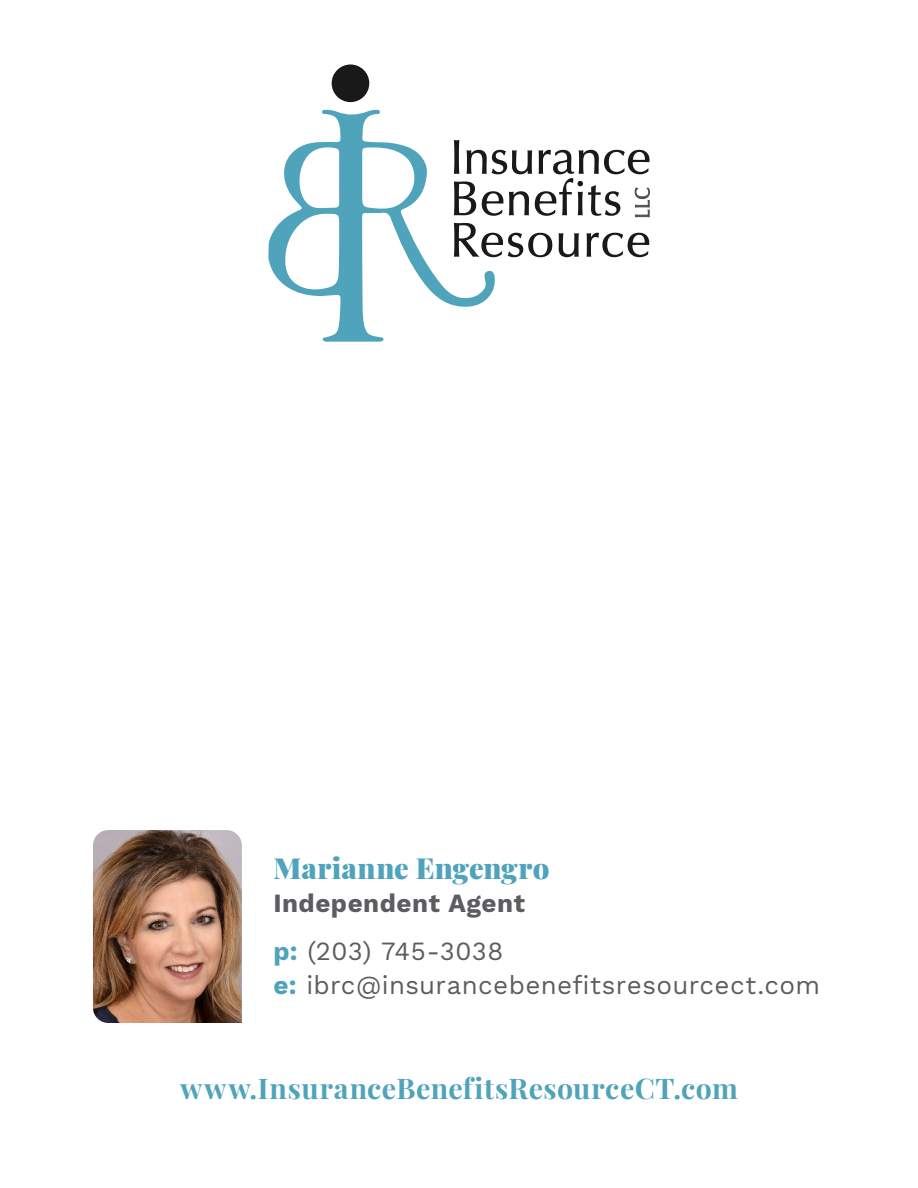
<style>
.page{position:relative;width:918px;height:1188px;background:#fff}
.page>*{position:absolute;margin:0;border:0;box-sizing:border-box;transform-origin:0 0}
.t1{font:900 29.1px "Playfair Display";letter-spacing:.005em;color:#4fa3bb}
.t2{font:700 28.5px "Playfair Display";letter-spacing:.02em;color:#4fa3bb}
.t3{font:25.8px "Work Sans";letter-spacing:.015em;color:#5c5d60}
.t4{font:700 25.8px/48.4px "Work Sans";letter-spacing:.02em;color:#5c5d60}
.s1{color:#4fa3bb}
.s2{font-weight:400}
.s3{font-weight:700;color:#4fa3bb}
</style>
<div class="page">
<img style="left:93px;top:830px;width:149px;height:193px">
<svg style="left:497px;top:232px;width:55px;height:25px"></svg>
<svg style="left:559px;top:233px;width:20px;height:24px"></svg>
<svg style="left:587px;top:233px;width:62px;height:24px"></svg>
<svg style="left:497px;top:149px;width:153px;height:68px"></svg>
<svg style="left:268px;top:109px;width:229px;height:233px"></svg>
<div style="left:332px;top:65px;width:37px;height:37px;background:#1a1919;border-radius:50%"></div>
<p class="t1" style="left:273px;top:846px;width:278px">Marianne Engengro</p>
<p class="t4" style="left:273px;top:880px;width:253px">Independent Agent <span class="s1">p:</span> <span class="s2">(203) 745-3038</span></p>
<p class="t3" style="left:273px;top:970px;width:548px"><span class="s3">e:</span> ibrc@insurancebenefitsresourcect.com</p>
<p class="t2" style="left:180px;top:1066px;width:559px">www.InsuranceBenefitsResourceCT.com</p>
</div>
